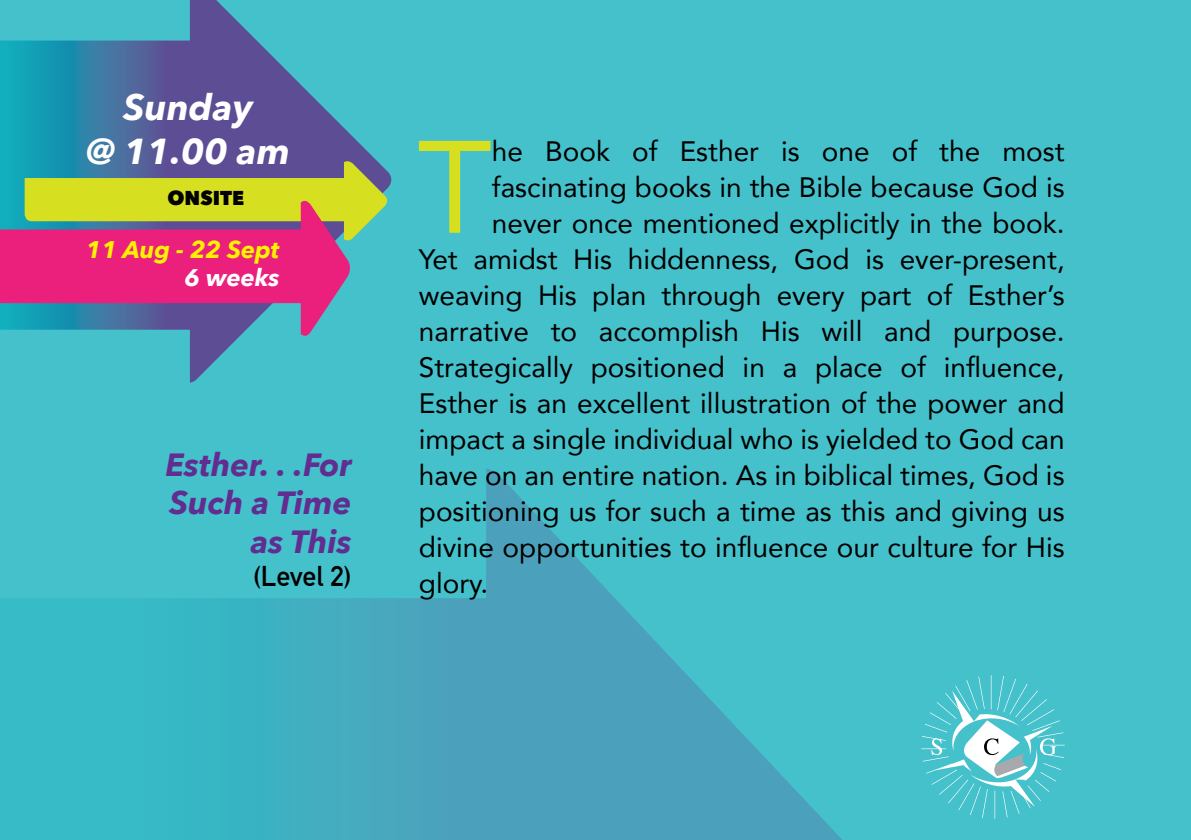
<style>
.page{position:relative;width:1191px;height:840px;background:#fff}
.page>*{position:absolute;margin:0;border:0;box-sizing:border-box;transform-origin:0 0}
.t1{font:129.6px "Avenir";color:#d6df20}
.t2{font:italic 700 36px/43.2px "Avenir Next";color:#fff;text-align:center}
.t3{font:italic 700 32px/38.4px "Avenir Next";color:#622d91;text-align:right}
.t4{font:28px "Avenir";color:#000}
.t5{font:700 28px "DIN Alternate";letter-spacing:-.005em;color:#000}
.t6{font:italic 700 24px "Avenir Next";color:#fff200}
.t7{font:italic 700 24px "Avenir Next";color:#fff}
.t8{font:800 20px "Avenir Next";color:#000}
</style>
<div class="page">
<div style="left:0;top:0;width:1191px;height:839px;background:#45c1cb"></div>
<svg style="left:0;top:0;width:396px;height:382px;background:#4496b6"></svg>
<svg style="left:25px;top:159px;width:365px;height:82px;background:#90a561"></svg>
<svg style="left:0;top:197px;width:353px;height:140px;background:#b25f7d"></svg>
<svg style="left:0;top:468px;width:883px;height:371px;background:#43b4c4"></svg>
<svg style="left:921px;top:674px;width:143px;height:144px;background:#64cad2"></svg>
<p class="t2" style="left:86px;top:85px;width:205px">Sunday<br>@ 11.00 am</p>
<p class="t8" style="left:167px;top:185px;width:78px">ONSITE</p>
<p class="t6" style="left:86px;top:228px;width:195px">11 Aug - 22 Sept</p>
<p class="t7" style="left:185px;top:257px;width:96px">6 weeks</p>
<p class="t3" style="left:165px;top:444px;width:188px">Esther. . .For<br>Such a Time as This</p>
<p class="t5" style="left:253px;top:555px;width:100px">(Level 2)</p>
<h1 class="t1" style="left:417px;top:83px;width:76px">T</h1>
<p class="t4" style="left:492px;top:128px;width:574px">he Book of Esther is one of the most</p>
<p class="t4" style="left:492px;top:164px;width:574px">fascinating books in the Bible because God is</p>
<p class="t4" style="left:492px;top:200px;width:574px">never once mentioned explicitly in the book.</p>
<p class="t4" style="left:419px;top:236px;width:647px">Yet amidst His hiddenness, God is ever-present,</p>
<p class="t4" style="left:419px;top:272px;width:647px">weaving His plan through every part of Esther’s</p>
<p class="t4" style="left:419px;top:308px;width:647px">narrative to accomplish His will and purpose.</p>
<p class="t4" style="left:419px;top:344px;width:647px">Strategically positioned in a place of influence,</p>
<p class="t4" style="left:419px;top:380px;width:647px">Esther is an excellent illustration of the power and</p>
<p class="t4" style="left:419px;top:416px;width:647px">impact a single individual who is yielded to God can</p>
<p class="t4" style="left:419px;top:452px;width:647px">have on an entire nation. As in biblical times, God is</p>
<p class="t4" style="left:419px;top:488px;width:647px">positioning us for such a time as this and giving us</p>
<p class="t4" style="left:419px;top:524px;width:647px">divine opportunities to influence our culture for His</p>
<p class="t4" style="left:419px;top:560px;width:71px">glory.</p>
</div>
